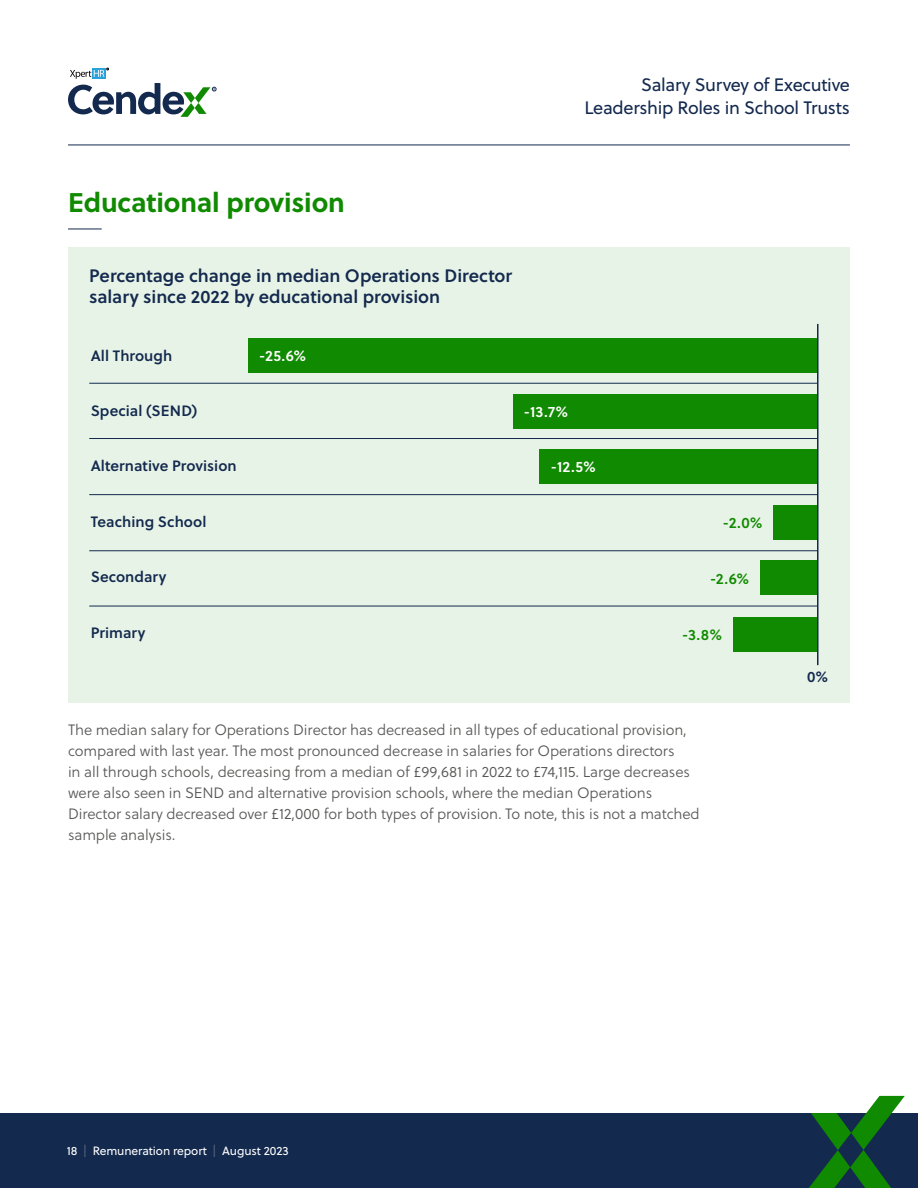
<style>
.page{position:relative;width:918px;height:1188px;background:#fff}
.page>*{position:absolute;margin:0;border:0;box-sizing:border-box;transform-origin:0 0}
.t1{font:700 27px "Soleil";letter-spacing:-.005em;color:#108a00}
.t2{font:18px/21px "Soleil Sb";letter-spacing:-.005em;color:#13294e}
.t3{font:18px/22.5px "Soleil";letter-spacing:-.02em;color:#13294e;text-align:right}
.t4{font:15px/21px "Soleil Lt";letter-spacing:-.01em;color:#575756}
.t5{font:15px "Soleil Sb";letter-spacing:.005em;color:#13294e}
.t6{font:15px "Soleil Sb";color:#fff}
.t7{font:15px "Soleil Sb";color:#108a00}
.t8{font:12px "Soleil";letter-spacing:-.01em;color:#fff}
.s1{color:#5a6983}
</style>
<div class="page">
<div style="left:0;top:1113px;width:918px;height:75px;background:#13294e"></div>
<hr style="left:68px;top:145px;width:782px;height:1px;background:#13294e">
<svg style="left:68px;top:68px;width:148px;height:49px"></svg>
<svg style="left:809px;top:1096px;width:96px;height:92px"></svg>
<hr style="left:68px;top:229px;width:34px;height:1px;background:#13294e">
<div style="left:68px;top:247px;width:782px;height:456px;background:#e7f3e6"></div>
<hr style="left:89px;top:383px;width:729px;height:1px;background:#13294e">
<div style="left:733px;top:617px;width:85px;height:34px;background:#108a00"></div>
<div style="left:248px;top:338px;width:570px;height:34px;background:#108a00"></div>
<div style="left:513px;top:394px;width:305px;height:34px;background:#108a00"></div>
<div style="left:540px;top:450px;width:278px;height:34px;background:#108a00"></div>
<div style="left:773px;top:506px;width:45px;height:34px;background:#108a00"></div>
<div style="left:760px;top:561px;width:58px;height:34px;background:#108a00"></div>
<hr style="left:817px;top:324px;width:2px;height:341px;background:#13294e">
<hr style="left:89px;top:438px;width:729px;height:1px;background:#13294e">
<hr style="left:89px;top:494px;width:729px;height:1px;background:#13294e">
<hr style="left:89px;top:551px;width:729px;height:1px;background:#13294e">
<hr style="left:89px;top:606px;width:729px;height:1px;background:#13294e">
<p class="t3" style="left:584px;top:73px;width:267px">Salary Survey of Executive<br>Leadership Roles in School Trusts</p>
<h1 class="t1" style="left:68px;top:181px;width:278px">Educational provision</h1>
<p class="t2" style="left:89px;top:264px;width:424px">Percentage change in median Operations Director salary since 2022 by educational provision</p>
<p class="t5" style="left:91px;top:344px;width:83px">All Through</p>
<p class="t5" style="left:91px;top:400px;width:108px">Special (SEND)</p>
<p class="t5" style="left:91px;top:455px;width:148px">Alternative Provision</p>
<p class="t6" style="left:259px;top:344px;width:49px">-25.6%</p>
<p class="t6" style="left:524px;top:400px;width:46px">-13.7%</p>
<p class="t6" style="left:551px;top:455px;width:47px">-12.5%</p>
<p class="t5" style="left:91px;top:511px;width:117px">Teaching School</p>
<p class="t5" style="left:91px;top:565px;width:77px">Secondary</p>
<p class="t5" style="left:91px;top:621px;width:56px">Primary</p>
<p class="t7" style="left:722px;top:512px;width:42px">-2.0%</p>
<p class="t7" style="left:710px;top:567px;width:41px">-2.6%</p>
<p class="t7" style="left:682px;top:623px;width:42px">-3.8%</p>
<p class="t5" style="left:807px;top:665px;width:23px">0%</p>
<p class="t4" style="left:68px;top:719px;width:633px">The median salary for Operations Director has decreased in all types of educational provision, compared with last year. The most pronounced decrease in salaries for Operations directors<br>in all through schools, decreasing from a median of £99,681 in 2022 to £74,115. Large decreases were also seen in SEND and alternative provision schools, where the median Operations Director salary decreased over £12,000 for both types of provision. To note, this is not a matched sample analysis.</p>
<p class="t8" style="left:67px;top:1142px;width:224px">18 <span class="s1">|</span> Remuneration report <span class="s1">|</span> August 2023</p>
</div>
